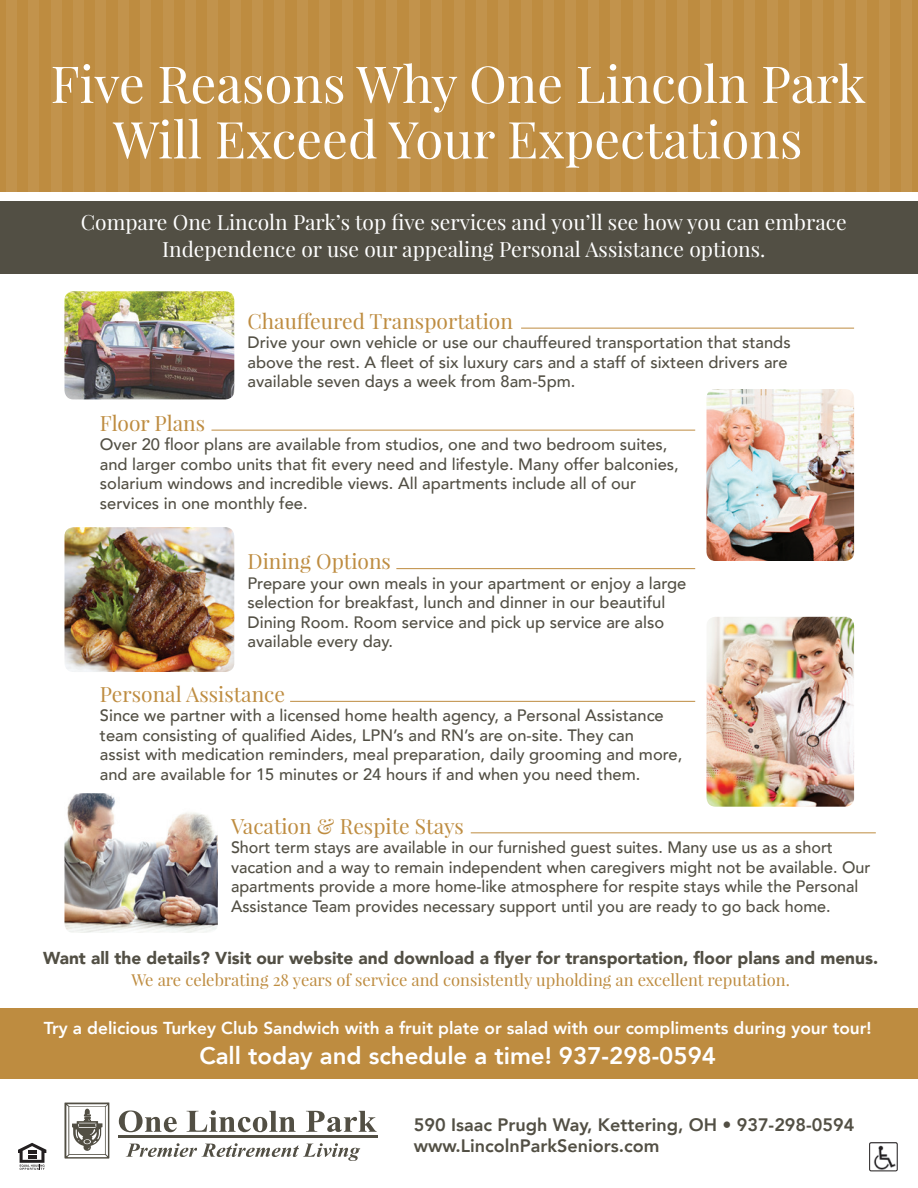
<style>
.page{position:relative;width:918px;height:1188px;background:#fff}
.page>*{position:absolute;margin:0;border:0;box-sizing:border-box;transform-origin:0 0}
.t1{font:51px/55.5px "Playfair Display";color:#fff;text-align:center}
.t2{font:800 24px "Avenir";color:#fff}
.t3{font:21px/27px "Playfair Display";color:#fff;text-align:center}
.t4{font:21px "Playfair Display";color:#be8c40}
.t5{font:800 18px/21px "Avenir";color:#524f44}
.t6{font:900 17.25px "Avenir";color:#524f44}
.t7{font:800 17.25px "Avenir";color:#fff}
.t8{font:500 16.5px/19.5px "Avenir";color:#524f44}
.t9{font:16.5px "Playfair Display";color:#be8c40}
</style>
<div class="page">
<div style="left:0;top:0;width:918px;height:201px;background:#be8c40"></div>
<div style="left:6px;top:0;width:11px;height:201px;background:#c2934c"></div>
<div style="left:140px;top:0;width:11px;height:201px;background:#c2934c"></div>
<div style="left:73px;top:0;width:11px;height:201px;background:#c2934c"></div>
<div style="left:207px;top:0;width:11px;height:201px;background:#c2934c"></div>
<div style="left:28px;top:0;width:11px;height:201px;background:#c2934c"></div>
<div style="left:163px;top:0;width:10px;height:201px;background:#c2934c"></div>
<div style="left:96px;top:0;width:10px;height:201px;background:#c2934c"></div>
<div style="left:230px;top:0;width:11px;height:201px;background:#c2934c"></div>
<div style="left:51px;top:0;width:11px;height:201px;background:#c2934c"></div>
<div style="left:185px;top:0;width:11px;height:201px;background:#c2934c"></div>
<div style="left:118px;top:0;width:11px;height:201px;background:#c2934c"></div>
<div style="left:252px;top:0;width:11px;height:201px;background:#c2934c"></div>
<div style="left:275px;top:0;width:10px;height:201px;background:#c2934c"></div>
<div style="left:297px;top:0;width:11px;height:201px;background:#c2934c"></div>
<div style="left:431px;top:0;width:11px;height:201px;background:#c2934c"></div>
<div style="left:364px;top:0;width:11px;height:201px;background:#c2934c"></div>
<div style="left:498px;top:0;width:11px;height:201px;background:#c2934c"></div>
<div style="left:319px;top:0;width:11px;height:201px;background:#c2934c"></div>
<div style="left:454px;top:0;width:10px;height:201px;background:#c2934c"></div>
<div style="left:387px;top:0;width:10px;height:201px;background:#c2934c"></div>
<div style="left:521px;top:0;width:11px;height:201px;background:#c2934c"></div>
<div style="left:342px;top:0;width:11px;height:201px;background:#c2934c"></div>
<div style="left:476px;top:0;width:11px;height:201px;background:#c2934c"></div>
<div style="left:409px;top:0;width:11px;height:201px;background:#c2934c"></div>
<div style="left:543px;top:0;width:11px;height:201px;background:#c2934c"></div>
<div style="left:566px;top:0;width:10px;height:201px;background:#c2934c"></div>
<div style="left:588px;top:0;width:11px;height:201px;background:#c2934c"></div>
<div style="left:722px;top:0;width:11px;height:201px;background:#c2934c"></div>
<div style="left:655px;top:0;width:11px;height:201px;background:#c2934c"></div>
<div style="left:789px;top:0;width:11px;height:201px;background:#c2934c"></div>
<div style="left:610px;top:0;width:11px;height:201px;background:#c2934c"></div>
<div style="left:745px;top:0;width:10px;height:201px;background:#c2934c"></div>
<div style="left:677px;top:0;width:11px;height:201px;background:#c2934c"></div>
<div style="left:812px;top:0;width:10px;height:201px;background:#c2934c"></div>
<div style="left:633px;top:0;width:10px;height:201px;background:#c2934c"></div>
<div style="left:767px;top:0;width:11px;height:201px;background:#c2934c"></div>
<div style="left:700px;top:0;width:11px;height:201px;background:#c2934c"></div>
<div style="left:834px;top:0;width:11px;height:201px;background:#c2934c"></div>
<div style="left:856px;top:0;width:11px;height:201px;background:#c2934c"></div>
<div style="left:879px;top:0;width:11px;height:201px;background:#c2934c"></div>
<div style="left:901px;top:0;width:11px;height:201px;background:#c2934c"></div>
<div style="left:0;top:193px;width:918px;height:16px;background:#fff"></div>
<div style="left:0;top:201px;width:918px;height:72px;background:#524f44"></div>
<div style="left:0;top:1009px;width:918px;height:70px;background:#be8c40"></div>
<img style="left:64px;top:291px;width:170px;height:108px">
<img style="left:706px;top:617px;width:148px;height:190px">
<img style="left:64px;top:527px;width:170px;height:145px">
<img style="left:706px;top:389px;width:148px;height:172px">
<img style="left:64px;top:793px;width:154px;height:140px">
<svg style="left:119px;top:1110px;width:58px;height:22px"></svg>
<svg style="left:187px;top:1110px;width:109px;height:22px"></svg>
<svg style="left:306px;top:1111px;width:71px;height:21px"></svg>
<svg style="left:126px;top:1143px;width:234px;height:18px"></svg>
<hr style="left:119px;top:1135px;width:259px;height:3px;background:#524f44">
<svg style="left:64px;top:1102px;width:45px;height:57px"></svg>
<hr style="left:521px;top:328px;width:333px;height:1px;background:#be8c40">
<hr style="left:290px;top:701px;width:405px;height:1px;background:#be8c40">
<hr style="left:396px;top:568px;width:299px;height:1px;background:#be8c40">
<hr style="left:471px;top:832px;width:405px;height:1px;background:#be8c40">
<hr style="left:212px;top:430px;width:483px;height:1px;background:#be8c40">
<svg style="left:18px;top:1143px;width:28px;height:27px"></svg>
<img style="left:873px;top:1145px;width:22px;height:24px">
<div style="left:869px;top:1142px;width:28px;height:29px;border:1px solid #231f20;border-radius:2px"></div>
<h1 class="t1" style="left:51px;top:56px;width:817px">Five Reasons Why One Lincoln Park<br>Will Exceed Your Expectations</h1>
<p class="t3" style="left:81px;top:209px;width:767px">Compare One Lincoln Park’s top five services and you’ll see how you can embrace<br>Independence or use our appealing Personal Assistance options.</p>
<p class="t4" style="left:248px;top:308px;width:267px">Chauffeured Transportation</p>
<p class="t8" style="left:248px;top:332px;width:545px">Drive your own vehicle or use our chauffeured transportation that stands above the rest. A fleet of six luxury cars and a staff of sixteen drivers are available seven days a week from 8am-5pm.</p>
<p class="t4" style="left:100px;top:410px;width:107px">Floor Plans</p>
<p class="t8" style="left:100px;top:434px;width:580px">Over 20 floor plans are available from studios, one and two bedroom suites, and larger combo units that fit every need and lifestyle. Many offer balconies, solarium windows and incredible views. All apartments include all of our services in one monthly fee.</p>
<p class="t4" style="left:248px;top:548px;width:145px">Dining Options</p>
<p class="t8" style="left:248px;top:572px;width:440px">Prepare your own meals in your apartment or enjoy a large selection for breakfast, lunch and dinner in our beautiful Dining Room. Room service and pick up service are also available every day.</p>
<p class="t4" style="left:100px;top:681px;width:187px">Personal Assistance</p>
<p class="t8" style="left:100px;top:705px;width:584px">Since we partner with a licensed home health agency, a Personal Assistance team consisting of qualified Aides, LPN’s and RN’s are on-site. They can<br>assist with medication reminders, meal preparation, daily grooming and more, and are available for 15 minutes or 24 hours if and when you need them.</p>
<p class="t4" style="left:231px;top:813px;width:234px">Vacation &amp; Respite Stays</p>
<p class="t8" style="left:231px;top:837px;width:641px">Short term stays are available in our furnished guest suites. Many use us as a short vacation and a way to remain independent when caregivers might not be available. Our apartments provide a more home-like atmosphere for respite stays while the Personal Assistance Team provides necessary support until you are ready to go back home.</p>
<p class="t6" style="left:43px;top:943px;width:837px">Want all the details? Visit our website and download a flyer for transportation, floor plans and menus.</p>
<p class="t9" style="left:131px;top:970px;width:660px">We are celebrating 28 years of service and consistently upholding an excellent reputation.</p>
<p class="t7" style="left:44px;top:1015px;width:829px">Try a delicious Turkey Club Sandwich with a fruit plate or salad with our compliments during your tour!</p>
<h2 class="t2" style="left:199px;top:1037px;width:518px">Call today and schedule a time! 937-298-0594</h2>
<p class="t5" style="left:414px;top:1114px;width:442px">590 Isaac Prugh Way, Kettering, OH • 937-298-0594 www.LincolnParkSeniors.com</p>
</div>
